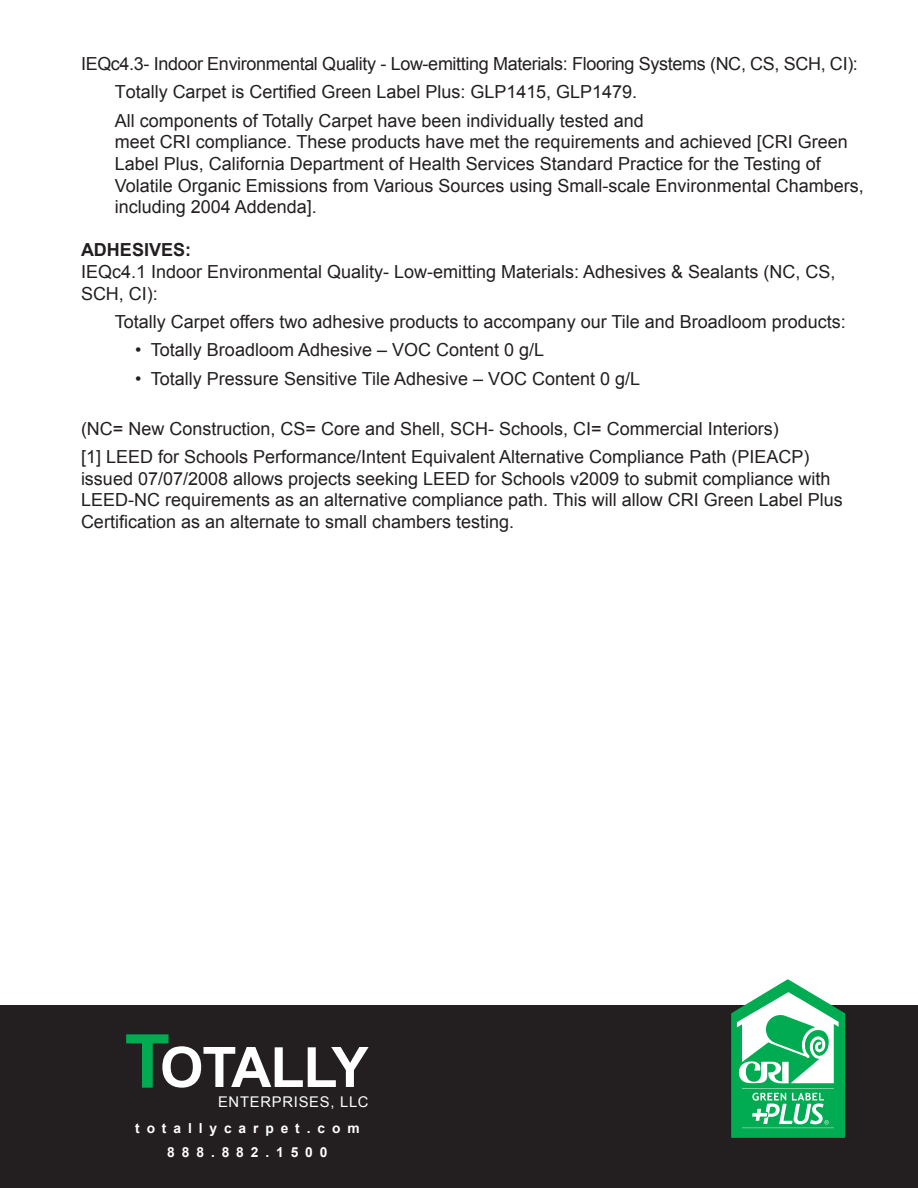
<style>
.page{position:relative;width:918px;height:1188px;background:#fff}
.page>*{position:absolute;margin:0;border:0;box-sizing:border-box;transform-origin:0 0}
.t1{font:18px/21.6px "font 000000001 de 4 af 79";color:#231f20}
.t2{font:14.7px "font 000000001 de 4 af 79";letter-spacing:.05em;color:#fff}
.t3{font:13.8px/23.2px "font 000000001 de 4 af 79";letter-spacing:.5em;color:#fff;text-align:center}
</style>
<div class="page">
<div style="left:0;top:1005px;width:918px;height:183px;background:#231f20"></div>
<svg style="left:126px;top:1034px;width:243px;height:54px"></svg>
<svg style="left:731px;top:979px;width:114px;height:159px;background:#63ca94"></svg>
<p class="t1" style="left:115px;top:50px;width:745px;line-height:28.3px;text-indent:-34px">IEQc4.3- Indoor Environmental Quality - Low-emitting Materials: Flooring Systems (NC, CS, SCH, CI):<br>Totally Carpet is Certified Green Label Plus: GLP1415, GLP1479.<br>All components of Totally Carpet have been individually tested and</p>
<p class="t1" style="left:115px;top:131px;width:751px">meet CRI compliance. These products have met the requirements and achieved [CRI Green Label Plus, California Department of Health Services Standard Practice for the Testing of Volatile Organic Emissions from Various Sources using Small-scale Environmental Chambers, including 2004 Addenda].</p>
<p class="t1" style="left:81px;top:239px;width:756px">ADHESIVES:<br>IEQc4.1 Indoor Environmental Quality- Low-emitting Materials: Adhesives &amp; Sealants (NC, CS,<br>SCH, CI):</p>
<p class="t1" style="left:115px;top:311px;width:733px">Totally Carpet offers two adhesive products to accompany our Tile and Broadloom products:</p>
<p class="t1" style="left:135px;top:339px;width:411px">• Totally Broadloom Adhesive – VOC Content 0 g/L</p>
<p class="t1" style="left:135px;top:368px;width:507px">• Totally Pressure Sensitive Tile Adhesive – VOC Content 0 g/L</p>
<p class="t1" style="left:81px;top:414px;width:730px;line-height:28.3px">(NC= New Construction, CS= Core and Shell, SCH- Schools, CI= Commercial Interiors)<br>[1] LEED for Schools Performance/Intent Equivalent Alternative Compliance Path (PIEACP)</p>
<p class="t1" style="left:81px;top:468px;width:763px">issued 07/07/2008 allows projects seeking LEED for Schools v2009 to submit compliance with<br>LEED-NC requirements as an alternative compliance path. This will allow CRI Green Label Plus<br>Certification as an alternate to small chambers testing.</p>
<p class="t2" style="left:218px;top:1093px;width:152px">ENTERPRISES, LLC</p>
<p class="t3" style="left:135px;top:1117px;width:226px">totallycarpet.com<br>888.882.1500</p>
</div>
